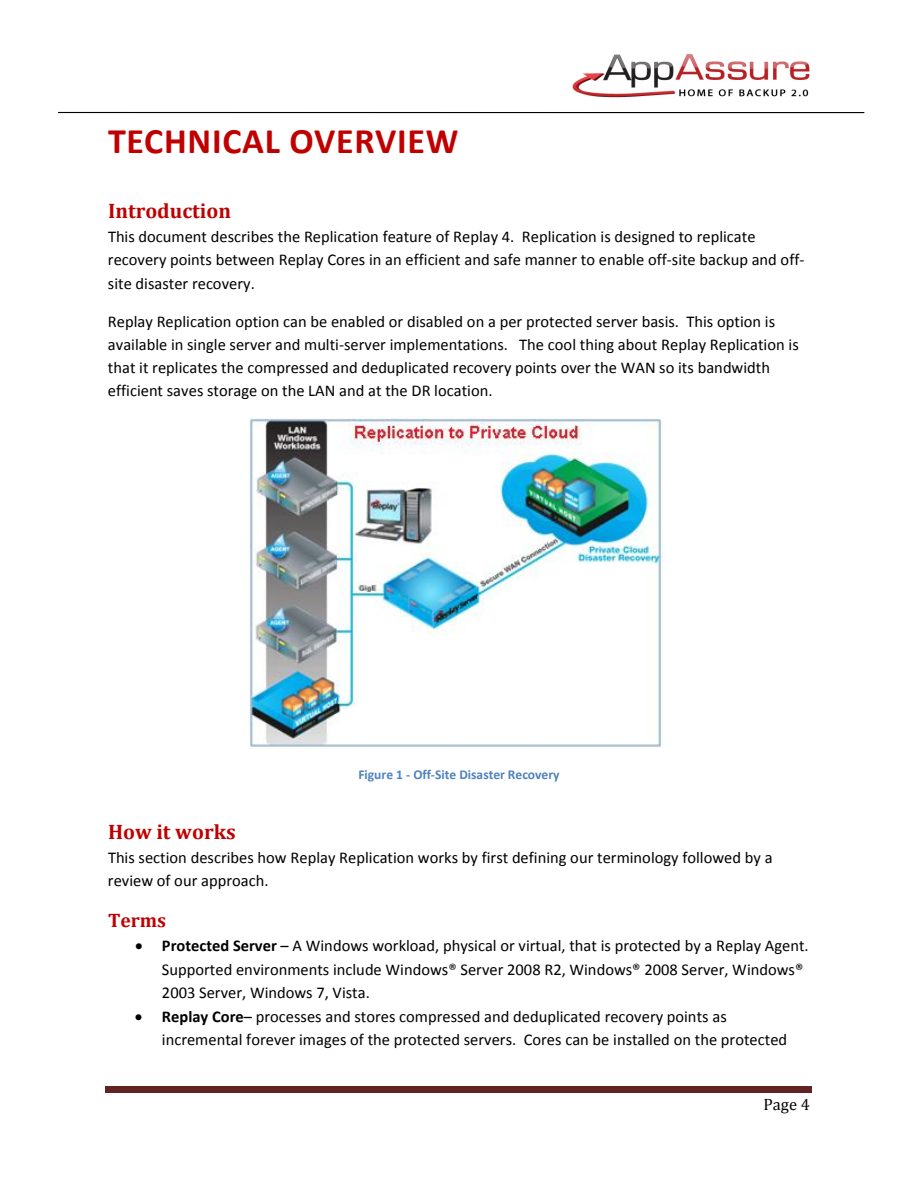
<style>
.page{position:relative;width:918px;height:1188px;background:#fff}
.page>*{position:absolute;margin:0;border:0;box-sizing:border-box;transform-origin:0 0}
.t1{font:700 36px "Calibri";letter-spacing:.02em;color:#c00000}
.t2{font:700 21px "Cambria";color:#c00000}
.t3{font:700 19.5px "Cambria";color:#c00000}
.t4{font:16.5px/23.1px "Calibri";color:#000}
.t5{font:16.5px "Cambria";color:#000}
.t6{font:700 13.5px "Calibri";color:#4f82bd}
.s1{font-weight:700}
</style>
<div class="page">
<div style="left:106px;top:1086px;width:706px;height:5px;background:#622423"></div>
<hr style="left:106px;top:1092px;width:706px;height:1px;background:#622423">
<img style="left:572px;top:54px;width:238px;height:44px">
<hr style="left:58px;top:112px;width:806px;height:1px;background:#000">
<img style="left:250px;top:419px;width:414px;height:329px">
<h1 class="t1" style="left:108px;top:126px;width:352px">TECHNICAL OVERVIEW</h1>
<p class="t2" style="left:108px;top:198px;width:125px">Introduction</p>
<p class="t4" style="left:108px;top:227px;width:698px">This document describes the Replication feature of Replay 4. Replication is designed to replicate recovery points between Replay Cores in an efficient and safe manner to enable off‐site backup and off‐ site disaster recovery.</p>
<p class="t4" style="left:108px;top:311px;width:692px">Replay Replication option can be enabled or disabled on a per protected server basis. This option is available in single server and multi‐server implementations. The cool thing about Replay Replication is that it replicates the compressed and deduplicated recovery points over the WAN so its bandwidth efficient saves storage on the LAN and at the DR location.</p>
<p class="t6" style="left:358px;top:769px;width:203px">Figure 1 ‐ Off‐Site Disaster Recovery</p>
<p class="t2" style="left:108px;top:819px;width:129px">How it works</p>
<p class="t4" style="left:108px;top:847px;width:666px">This section describes how Replay Replication works by first defining our terminology followed by a review of our approach.</p>
<p class="t3" style="left:108px;top:909px;width:60px">Terms</p>
<p class="t4" style="left:162px;top:936px;width:648px;text-indent:-27px">• <span class="s1">Protected Server</span> – A Windows workload, physical or virtual, that is protected by a Replay Agent.<br>Supported environments include Windows® Server 2008 R2, Windows® 2008 Server, Windows®<br>2003 Server, Windows 7, Vista.</p>
<p class="t4" style="left:162px;top:1006px;width:627px;text-indent:-27px">• <span class="s1">Replay Core</span>– processes and stores compressed and deduplicated recovery points as incremental forever images of the protected servers. Cores can be installed on the protected</p>
<p class="t5" style="left:764px;top:1094px;width:48px">Page 4</p>
</div>
